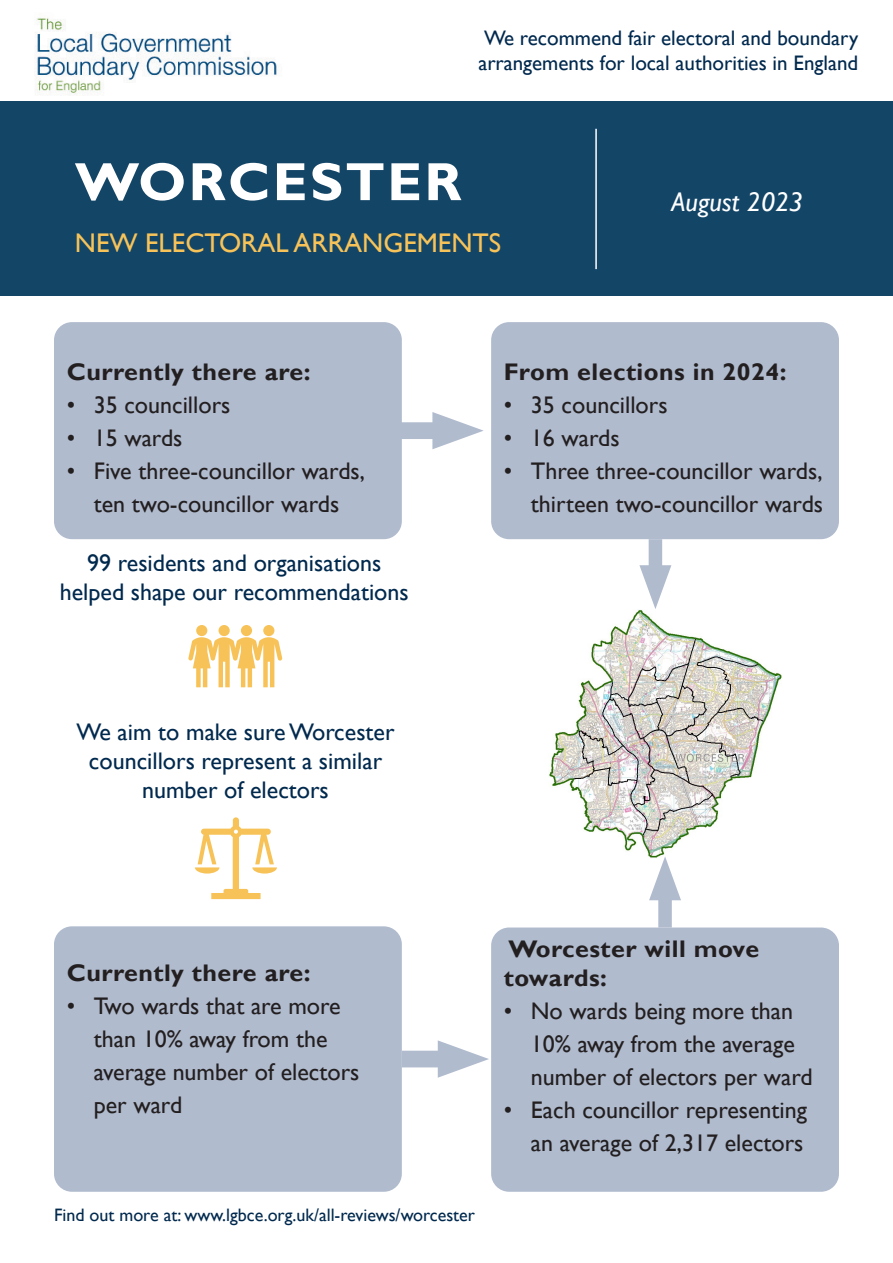
<style>
.page{position:relative;width:893px;height:1263px;background:#fff}
.page>*{position:absolute;margin:0;border:0;box-sizing:border-box;transform-origin:0 0}
.t1{font:700 54px "Gill Sans";letter-spacing:.04em;color:#fff}
.t2{font:27px "Gill Sans";color:#f7c359}
.t3{font:italic 27px "Gill Sans";color:#fff}
.t4{font:24px/33px "Gill Sans";color:#231f20}
.t5{font:24px/28.8px "Gill Sans";color:#00294e;text-align:center}
.t6{font:700 24px/28.8px "Gill Sans";letter-spacing:.02em;color:#231f20;scale:1.04 1}
.t7{font:21px/25.2px "Gill Sans";color:#00294e}
.t8{font:18px "Gill Sans";color:#00294e}
</style>
<div class="page">
<img style="left:549px;top:610px;width:232px;height:247px">
<div style="left:54px;top:926px;width:348px;height:266px;background:#b0bbce;border-radius:18px"></div>
<div style="left:54px;top:322px;width:348px;height:217px;background:#b0bbce;border-radius:18px"></div>
<div style="left:491px;top:322px;width:348px;height:217px;background:#b0bbce;border-radius:18px"></div>
<img style="left:29px;top:17px;width:257px;height:85px">
<div style="left:0;top:102px;width:893px;height:194px;background:#134567"></div>
<hr style="left:595px;top:129px;width:2px;height:140px;background:#fff">
<div style="left:649px;top:539px;width:13px;height:44px;background:#b0bbce"></div>
<svg style="left:639px;top:565px;width:32px;height:44px"></svg>
<svg style="left:195px;top:817px;width:82px;height:82px"></svg>
<div style="left:263px;top:625px;width:11px;height:11px;background:#f7c359;border-radius:50%"></div>
<div style="left:196px;top:625px;width:11px;height:11px;background:#f7c359;border-radius:50%"></div>
<div style="left:241px;top:625px;width:11px;height:11px;background:#f7c359;border-radius:50%"></div>
<div style="left:219px;top:625px;width:11px;height:11px;background:#f7c359;border-radius:50%"></div>
<svg style="left:188px;top:637px;width:94px;height:50px"></svg>
<div style="left:396px;top:422px;width:57px;height:17px;background:#b0bbce"></div>
<svg style="left:432px;top:412px;width:52px;height:37px"></svg>
<div style="left:402px;top:1051px;width:57px;height:16px;background:#b0bbce"></div>
<svg style="left:438px;top:1040px;width:51px;height:38px"></svg>
<div style="left:491px;top:927px;width:348px;height:265px;background:#b0bbce;border-radius:18px"></div>
<div style="left:658px;top:882px;width:14px;height:45px;background:#b0bbce"></div>
<svg style="left:649px;top:856px;width:32px;height:44px"></svg>
<p class="t7" style="left:478px;top:25px;width:381px">We recommend fair electoral and boundary arrangements for local authorities in England</p>
<p class="t1" style="left:75px;top:149px;width:388px">WORCESTER</p>
<p class="t3" style="left:671px;top:186px;width:133px">August 2023</p>
<p class="t2" style="left:75px;top:227px;width:428px">NEW ELECTORAL ARRANGEMENTS</p>
<p class="t6" style="left:67px;top:358px;width:236px">Currently there are:</p>
<p class="t4" style="left:67px;top:389px;width:165px">• 35 councillors</p>
<p class="t4" style="left:67px;top:422px;width:117px">• 15 wards</p>
<p class="t4" style="left:67px;top:455px;width:300px;text-align:center">• Five three-councillor wards, ten two-councillor wards</p>
<p class="t5" style="left:60px;top:549px;width:350px">99 residents and organisations helped shape our recommendations</p>
<p class="t5" style="left:77px;top:718px;width:319px">We aim to make sure Worcester councillors represent a similar number of electors</p>
<p class="t6" style="left:504px;top:358px;width:273px">From elections in 2024:</p>
<p class="t4" style="left:504px;top:389px;width:165px">• 35 councillors</p>
<p class="t4" style="left:504px;top:422px;width:117px">• 16 wards</p>
<p class="t4" style="left:504px;top:455px;width:321px;text-align:right">• Three three-councillor wards, thirteen two-councillor wards</p>
<p class="t6" style="left:67px;top:959px;width:236px">Currently there are:</p>
<p class="t4" style="left:94px;top:990px;width:267px;text-indent:-27px">• Two wards that are more than 10% away from the average number of electors per ward</p>
<p class="t8" style="left:54px;top:1205px;width:423px">Find out more at: www.lgbce.org.uk/all-reviews/worcester</p>
<p class="t6" style="left:504px;top:935px;width:247px">Worcester will move towards:</p>
<p class="t4" style="left:531px;top:994px;width:283px;text-indent:-27px">• No wards being more than<br>10% away from the average number of electors per ward</p>
<p class="t4" style="left:504px;top:1093px;width:305px;text-align:right">• Each councillor representing an average of 2,317 electors</p>
</div>
